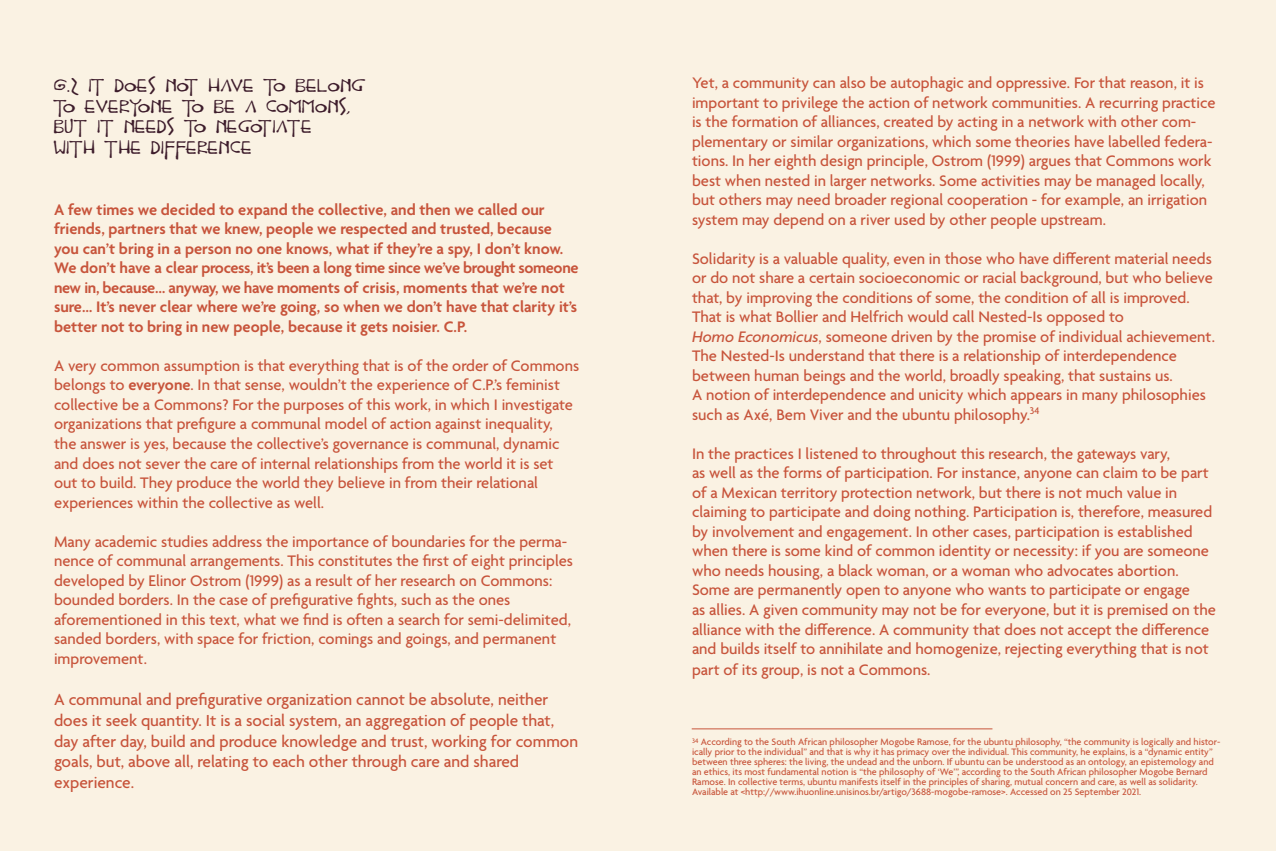
<style>
.page{position:relative;width:1276px;height:851px;background:#fff}
.page>*{position:absolute;margin:0;border:0;box-sizing:border-box;transform-origin:0 0}
.t1{font:18.75px/20.5px "Epistolar";color:#3d1c2b}
.t2{font:500 17.25px/20.7px "Agenda";color:#c7543b}
.t3{font:500 16.5px/19.5px "Agenda";color:#c7543b}
.t4{font:600 16.5px/19.5px "Agenda";color:#c7543b}
.t5{font:500 10.05px/10.1px "Agenda";color:#c8553b}
.s1{font-weight:600}
.s2{font-style:italic}
</style>
<div class="page">
<div style="left:0;top:0;width:1276px;height:850px;background:#faf2e3"></div>
<hr style="left:692px;top:728px;width:300px;height:1px;background:#c8553b">
<p class="t1" style="left:54px;top:76px;width:314px">6.2 IT DOES NOT HAVE TO BELONG<br>TO EVERYONE TO BE A COMMONS,<br>BUT IT NEEDS TO NEGOTIATE<br>WITH THE DIFFERENCE</p>
<p class="t4" style="left:54px;top:201px;width:526px">A few times we decided to expand the collective, and then we called our friends, partners that we knew, people we respected and trusted, because you can’t bring in a person no one knows, what if they’re a spy, I don’t know.<br>We don’t have a clear process, it’s been a long time since we’ve brought someone new in, because… anyway, we have moments of crisis, moments that we’re not sure… It’s never clear where we’re going, so when we don’t have that clarity it’s better not to bring in new people, because it gets noisier. C.P.</p>
<p class="t3" style="left:54px;top:357px;width:527px">A very common assumption is that everything that is of the order of Commons belongs to <span class="s1">everyone</span>. In that sense, wouldn’t the experience of C.P.’s feminist collective be a Commons? For the purposes of this work, in which I investigate organizations that prefigure a communal model of action against inequality, the answer is yes, because the collective’s governance is communal, dynamic and does not sever the care of internal relationships from the world it is set out to build. They produce the world they believe in from their relational experiences within the collective as well.</p>
<p class="t3" style="left:54px;top:532px;width:520px">Many academic studies address the importance of boundaries for the perma&shy;nence of communal arrangements. This constitutes the first of eight principles developed by Elinor Ostrom (1999) as a result of her research on Commons: bounded borders. In the case of prefigurative fights, such as the ones aforementioned in this text, what we find is often a search for semi-delimited, sanded borders, with space for friction, comings and goings, and permanent improvement.</p>
<p class="t2" style="left:54px;top:690px;width:526px">A communal and prefigurative organization cannot be absolute, neither does it seek quantity. It is a social system, an aggregation of people that, day after day, build and produce knowledge and trust, working for common goals, but, above all, relating to each other through care and shared experience.</p>
<p class="t3" style="left:692px;top:74px;width:525px">Yet, a community can also be autophagic and oppressive. For that reason, it is important to privilege the action of network communities. A recurring practice is the formation of alliances, created by acting in a network with other com&shy;plementary or similar organizations, which some theories have labelled federa&shy;tions. In her eighth design principle, Ostrom (1999) argues that Commons work best when nested in larger networks. Some activities may be managed locally, but others may need broader regional cooperation - for example, an irrigation system may depend on a river used by other people upstream.</p>
<p class="t3" style="left:692px;top:250px;width:524px">Solidarity is a valuable quality, even in those who have different material needs or do not share a certain socioeconomic or racial background, but who believe that, by improving the conditions of some, the condition of all is improved.<br>That is what Bollier and Helfrich would call Nested-Is opposed to<br><span class="s2">Homo Economicus</span>, someone driven by the promise of individual achievement.<br>The Nested-Is understand that there is a relationship of interdependence between human beings and the world, broadly speaking, that sustains us.<br>A notion of interdependence and unicity which appears in many philosophies such as Axé, Bem Viver and the ubuntu philosophy.<sup>34</sup></p>
<p class="t3" style="left:692px;top:444px;width:525px">In the practices I listened to throughout this research, the gateways vary,<br>as well as the forms of participation. For instance, anyone can claim to be part of a Mexican territory protection network, but there is not much value in claiming to participate and doing nothing. Participation is, therefore, measured by involvement and engagement. In other cases, participation is established when there is some kind of common identity or necessity: if you are someone who needs housing, a black woman, or a woman who advocates abortion.<br>Some are permanently open to anyone who wants to participate or engage<br>as allies. A given community may not be for everyone, but it is premised on the alliance with the difference. A community that does not accept the difference and builds itself to annihilate and homogenize, rejecting everything that is not part of its group, is not a Commons.</p>
<p class="t5" style="left:692px;top:737px;width:530px"><sup>34</sup> According to the South African philosopher Mogobe Ramose, for the ubuntu philosophy, “the community is logically and histor&shy;ically prior to the individual” and that is why it has primacy over the individual. This community, he explains, is a “dynamic entity” between three spheres: the living, the undead and the unborn. If ubuntu can be understood as an ontology, an epistemology and an ethics, its most fundamental notion is “the philosophy of ‘We’”, according to the South African philosopher Mogobe Bernard Ramose. In collective terms, ubuntu manifests itself in the principles of sharing, mutual concern and care, as well as solidarity.<br>Available at &lt;http://www.ihuonline.unisinos.br/artigo/3688-mogobe-ramose&gt;. Accessed on 25 September 2021.</p>
</div>
